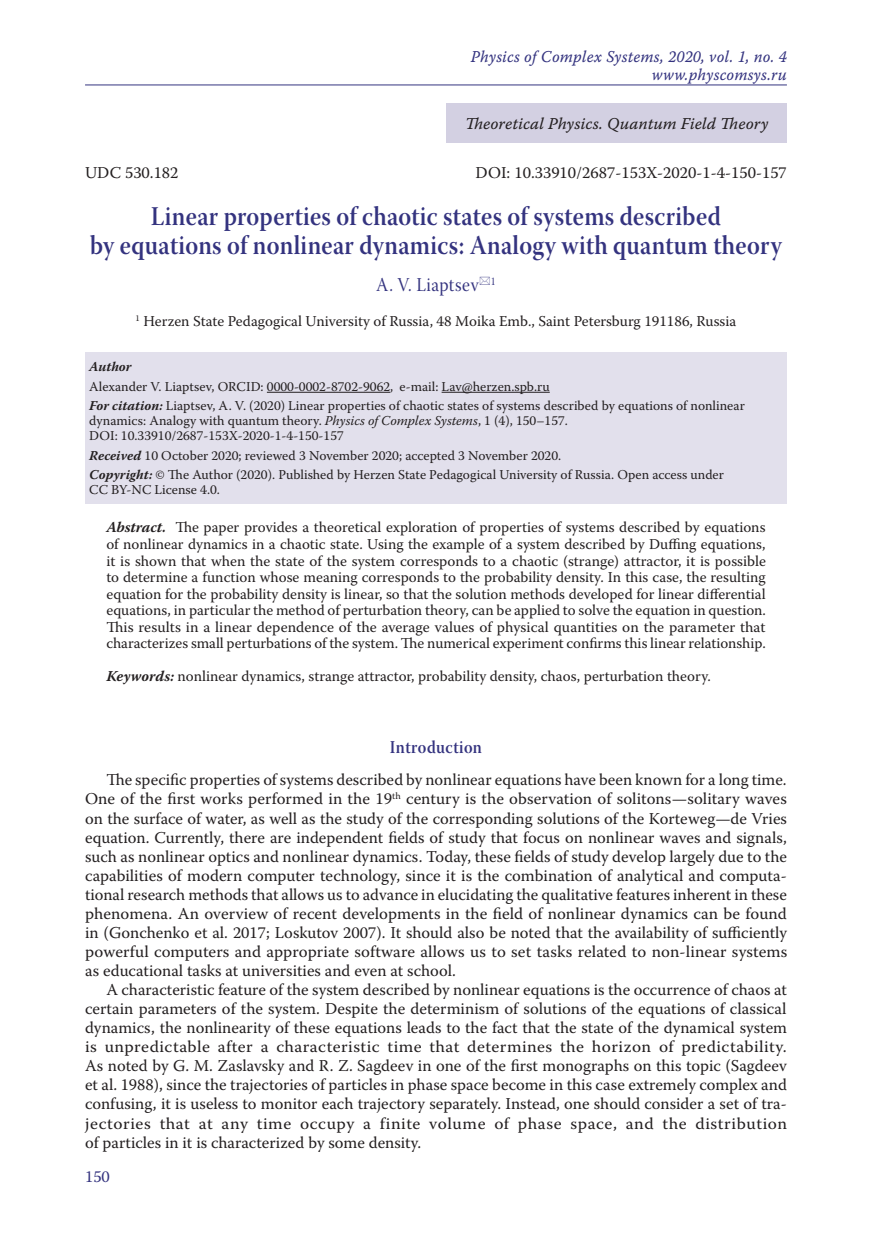
<style>
.page{position:relative;width:872px;height:1234px;background:#fff}
.page>*{position:absolute;margin:0;border:0;box-sizing:border-box;transform-origin:0 0}
.Заголовок_1{font:27px/28.5px "Warnock Pro Semibold Subh";letter-spacing:.01em;color:#34337f;text-align:center;scale:.9 1}
.Заголовок_2{font:19.5px "Warnock Pro Subh";letter-spacing:.03em;color:#34337f;scale:.9 1}
.Заголовок_3{font:18px "Warnock Pro Semibold Subh";letter-spacing:.025em;color:#34337f;scale:.9 1}
.Body{font:16.5px/19px "Warnock Pro";color:#231f20;text-align:justify}
.t1{font:16.5px/18px "Warnock Pro It Capt";letter-spacing:.01em;color:#34337f;text-align:right;scale:.95 1}
.t2{font:16.5px "Warnock Pro It Capt";color:#231f20}
.t3{font:16.5px "Warnock Pro";color:#34337f}
.Annotation{font:15px/16.5px "Warnock Pro";color:#231f20;text-align:justify}
.Affiliation{font:15px "Warnock Pro";color:#231f20}
.Affiliation_info{font:13.5px/15px "Warnock Pro";color:#231f20}
.Affiliation_info-2{font:italic 700 13.5px "Warnock Pro";color:#231f20}
.s1{font-weight:700;font-style:italic}
.s2{font-style:italic}
</style>
<div class="page">
<hr style="left:85px;top:85px;width:702px;height:1px;background:#34337f">
<div style="left:446px;top:103px;width:341px;height:40px;background:#d3d0e2"></div>
<div style="left:85px;top:351px;width:702px;height:152px;background:#e2e0ec"></div>
<hr style="left:267px;top:392px;width:123px;height:1px;background:#231f20">
<hr style="left:441px;top:392px;width:109px;height:1px;background:#231f20">
<p class="t1" style="left:471px;top:48px;width:334px">Physics of Complex Systems, 2020, vol. 1, no. 4 www.physcomsys.ru</p>
<p class="t2" style="left:465px;top:114px;width:305px">Theoretical Physics. Quantum Field Theory</p>
<p class="t2" style="left:549px;top:114px;width:137px">Название раздела</p>
<p class="Body" style="left:85px;top:162px;width:95px">UDC 530.182</p>
<p class="Body" style="left:475px;top:162px;width:313px">DOI: 10.33910/2687-153X-2020-1-4-150-157</p>
<p class="Заголовок_1" style="left:90px;top:202px;width:770px">Linear properties of chaotic states of systems described<br>by equations of nonlinear dynamics: Analogy with quantum theory</p>
<p class="Заголовок_2" style="left:376px;top:274px;width:134px">A. V. Liaptsev <sup>1</sup></p>
<p class="Affiliation" style="left:136px;top:312px;width:602px"><sup>1</sup> Herzen State Pedagogical University of Russia, 48 Moika Emb., Saint Petersburg 191186, Russia</p>
<p class="Affiliation_info-2" style="left:89px;top:358px;width:44px">Author</p>
<p class="Affiliation_info" style="left:89px;top:378px;width:462px">Alexander V. Liaptsev, ORCID: 0000-0002-8702-9062, e-mail: Lav@herzen.spb.ru</p>
<p class="Affiliation_info" style="left:89px;top:398px;width:657px"><span class="s1">For citation:</span> Liaptsev, A. V. (2020) Linear properties of chaotic states of systems described by equations of nonlinear dynamics: Analogy with quantum theory. <span class="s2">Physics of Complex Systems</span>, 1 (4), 150–157.<br>DOI: 10.33910/2687-153X-2020-1-4-150-157</p>
<p class="Affiliation_info" style="left:89px;top:447px;width:473px"><span class="s1">Received</span> 10 October 2020; reviewed 3 November 2020; accepted 3 November 2020.</p>
<p class="Affiliation_info" style="left:89px;top:467px;width:636px"><span class="s1">Copyright:</span> © The Author (2020). Published by Herzen State Pedagogical University of Russia. Open access under<br>CC BY-NC License 4.0.</p>
<p class="Annotation" style="left:106px;top:519px;width:661px"><span class="s1">Abstract.</span> The paper provides a theoretical exploration of properties of systems described by equations of nonlinear dynamics in a chaotic state. Using the example of a system described by Duffing equations, it is shown that when the state of the system corresponds to a chaotic (strange) attractor, it is possible to determine a function whose meaning corresponds to the probability density. In this case, the resulting equation for the probability density is linear, so that the solution methods developed for linear differential equations, in particular the method of perturbation theory, can be applied to solve the equation in question.<br>This results in a linear dependence of the average values of physical quantities on the parameter that characterizes small perturbations of the system. The numerical experiment confirms this linear relationship.</p>
<p class="Annotation" style="left:106px;top:667px;width:606px"><span class="s1">Keywords:</span> nonlinear dynamics, strange attractor, probability density, chaos, perturbation theory.</p>
<p class="Заголовок_3" style="left:390px;top:736px;width:104px">Introduction</p>
<p class="Body" style="left:85px;top:770px;width:703px;text-indent:21px">The specific properties of systems described by nonlinear equations have been known for a long time.<br>One of the first works performed in the 19<sup>th</sup> century is the observation of solitons—solitary waves on the surface of water, as well as the study of the corresponding solutions of the Korteweg—de Vries equation. Currently, there are independent fields of study that focus on nonlinear waves and signals, such as nonlinear optics and nonlinear dynamics. Today, these fields of study develop largely due to the capabilities of modern computer technology, since it is the combination of analytical and computa&shy;tional research methods that allows us to advance in elucidating the qualitative features inherent in these phenomena. An overview of recent developments in the field of nonlinear dynamics can be found in (Gonchenko et al. 2017; Loskutov 2007). It should also be noted that the availability of sufficiently powerful computers and appropriate software allows us to set tasks related to non-linear systems as educational tasks at universities and even at school.</p>
<p class="Body" style="left:85px;top:979px;width:703px;text-indent:21px">A characteristic feature of the system described by nonlinear equations is the occurrence of chaos at certain parameters of the system. Despite the determinism of solutions of the equations of classical dynamics, the nonlinearity of these equations leads to the fact that the state of the dynamical system is unpredictable after a characteristic time that determines the horizon of predictability.<br>As noted by G. M. Zaslavsky and R. Z. Sagdeev in one of the first monographs on this topic (Sagdeev et al. 1988), since the trajectories of particles in phase space become in this case extremely complex and confusing, it is useless to monitor each trajectory separately. Instead, one should consider a set of tra&shy;jectories that at any time occupy a finite volume of phase space, and the distribution of particles in it is characterized by some density.</p>
<p class="t3" style="left:85px;top:1166px;width:26px">150</p>
</div>
